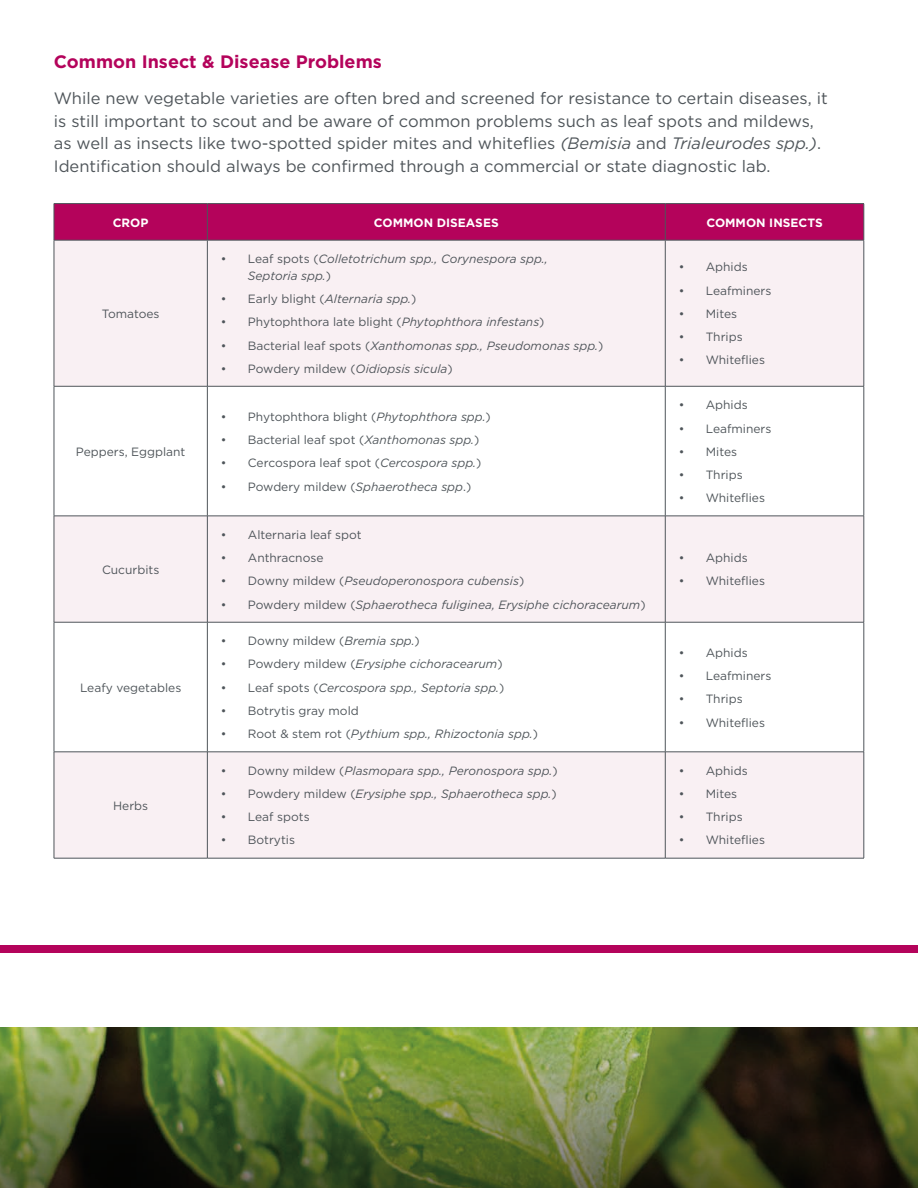
<style>
.page{position:relative;width:918px;height:1188px;background:#fff}
.page>*{position:absolute;margin:0;border:0;box-sizing:border-box;transform-origin:0 0}
.t1{font:700 18px "Gotham";color:#b4035b}
.t2{font:16.5px/22.5px "Gotham";color:#4f555a}
.t3{font:12px "Gotham";color:#4f555a}
.t4{font:italic 12px/16.5px "Gotham";color:#4f555a}
.t5{font:700 12px "Gotham";color:#fff}
.s1{font-style:italic}
.s2{font-style:normal}
</style>
<div class="page">
<img style="left:0;top:1027px;width:918px;height:161px">
<div style="left:55px;top:204px;width:809px;height:36px;background:#b4035b"></div>
<div style="left:55px;top:241px;width:809px;height:617px;background:#f9f0f3"></div>
<svg style="left:55px;top:387px;width:809px;height:365px"></svg>
<hr style="left:54px;top:203px;width:153px;height:1px;background:#4f555a">
<hr style="left:54px;top:204px;width:1px;height:36px;background:#4f555a">
<hr style="left:207px;top:203px;width:458px;height:1px;background:#4f555a">
<hr style="left:207px;top:204px;width:1px;height:36px;background:#4f555a">
<hr style="left:665px;top:203px;width:199px;height:1px;background:#4f555a">
<hr style="left:665px;top:204px;width:1px;height:36px;background:#4f555a">
<hr style="left:864px;top:204px;width:1px;height:36px;background:#4f555a">
<hr style="left:54px;top:240px;width:153px;height:1px;background:#4f555a">
<hr style="left:54px;top:240px;width:1px;height:146px;background:#4f555a">
<hr style="left:207px;top:240px;width:458px;height:1px;background:#4f555a">
<hr style="left:207px;top:240px;width:1px;height:146px;background:#4f555a">
<hr style="left:665px;top:240px;width:199px;height:1px;background:#4f555a">
<hr style="left:665px;top:240px;width:1px;height:146px;background:#4f555a">
<hr style="left:864px;top:240px;width:1px;height:146px;background:#4f555a">
<hr style="left:54px;top:386px;width:153px;height:1px;background:#4f555a">
<hr style="left:54px;top:386px;width:1px;height:130px;background:#4f555a">
<hr style="left:207px;top:386px;width:458px;height:1px;background:#4f555a">
<hr style="left:207px;top:386px;width:1px;height:130px;background:#4f555a">
<hr style="left:665px;top:386px;width:199px;height:1px;background:#4f555a">
<hr style="left:665px;top:386px;width:1px;height:130px;background:#4f555a">
<hr style="left:864px;top:386px;width:1px;height:130px;background:#4f555a">
<hr style="left:54px;top:516px;width:153px;height:1px;background:#4f555a">
<hr style="left:54px;top:516px;width:1px;height:106px;background:#4f555a">
<hr style="left:207px;top:516px;width:458px;height:1px;background:#4f555a">
<hr style="left:207px;top:516px;width:1px;height:106px;background:#4f555a">
<hr style="left:665px;top:516px;width:199px;height:1px;background:#4f555a">
<hr style="left:665px;top:516px;width:1px;height:106px;background:#4f555a">
<hr style="left:864px;top:516px;width:1px;height:106px;background:#4f555a">
<hr style="left:54px;top:622px;width:153px;height:1px;background:#4f555a">
<hr style="left:54px;top:622px;width:1px;height:130px;background:#4f555a">
<hr style="left:207px;top:622px;width:458px;height:1px;background:#4f555a">
<hr style="left:207px;top:622px;width:1px;height:130px;background:#4f555a">
<hr style="left:665px;top:622px;width:199px;height:1px;background:#4f555a">
<hr style="left:665px;top:622px;width:1px;height:130px;background:#4f555a">
<hr style="left:864px;top:622px;width:1px;height:130px;background:#4f555a">
<hr style="left:54px;top:752px;width:153px;height:1px;background:#4f555a">
<hr style="left:54px;top:752px;width:1px;height:106px;background:#4f555a">
<hr style="left:207px;top:752px;width:458px;height:1px;background:#4f555a">
<hr style="left:207px;top:752px;width:1px;height:106px;background:#4f555a">
<hr style="left:665px;top:752px;width:199px;height:1px;background:#4f555a">
<hr style="left:665px;top:752px;width:1px;height:106px;background:#4f555a">
<hr style="left:864px;top:752px;width:1px;height:106px;background:#4f555a">
<hr style="left:54px;top:858px;width:153px;height:1px;background:#4f555a">
<hr style="left:207px;top:858px;width:458px;height:1px;background:#4f555a">
<hr style="left:665px;top:858px;width:199px;height:1px;background:#4f555a">
<div style="left:0;top:946px;width:918px;height:7px;background:#b4035b"></div>
<h1 class="t1" style="left:54px;top:50px;width:329px">Common Insect &amp; Disease Problems</h1>
<p class="t2" style="left:54px;top:87px;width:775px">While new vegetable varieties are often bred and screened for resistance to certain diseases, it is still important to scout and be aware of common problems such as leaf spots and mildews, as well as insects like two-spotted spider mites and whiteflies <span class="s1">(Bemisia</span> and <span class="s1">Trialeurodes spp.)</span>.<br>Identification should always be confirmed through a commercial or state diagnostic lab.</p>
<p class="t5" style="left:113px;top:214px;width:37px">CROP</p>
<p class="t5" style="left:374px;top:214px;width:126px">COMMON DISEASES</p>
<p class="t5" style="left:706px;top:214px;width:118px">COMMON INSECTS</p>
<p class="t3" style="left:102px;top:306px;width:59px">Tomatoes</p>
<p class="t3" style="left:76px;top:444px;width:111px">Peppers, Eggplant</p>
<p class="t3" style="left:102px;top:562px;width:59px">Cucurbits</p>
<p class="t3" style="left:80px;top:680px;width:103px">Leafy vegetables</p>
<p class="t3" style="left:113px;top:798px;width:37px">Herbs</p>
<p class="t4" style="left:248px;top:251px;width:301px;text-indent:-27px"><span class="s2">• Leaf spots (</span>Colletotrichum spp., Corynespora spp.,<br>Septoria spp.<span class="s2">)</span></p>
<p class="t3" style="left:221px;top:291px;width:197px">• Early blight (<span class="s1">Alternaria spp.</span>)</p>
<p class="t3" style="left:221px;top:314px;width:325px">• Phytophthora late blight (<span class="s1">Phytophthora infestans</span>)</p>
<p class="t4" style="left:221px;top:337px;width:384px"><span class="s2">• Bacterial leaf spots (</span>Xanthomonas spp., Pseudomonas spp.<span class="s2">)</span></p>
<p class="t3" style="left:221px;top:361px;width:233px">• Powdery mildew (<span class="s1">Oidiopsis sicula</span>)</p>
<p class="t3" style="left:221px;top:409px;width:271px">• Phytophthora blight (<span class="s1">Phytophthora spp.</span>)</p>
<p class="t3" style="left:221px;top:432px;width:260px">• Bacterial leaf spot (<span class="s1">Xanthomonas spp.</span>)</p>
<p class="t3" style="left:221px;top:456px;width:262px">• Cercospora leaf spot (<span class="s1">Cercospora spp.</span>)</p>
<p class="t3" style="left:221px;top:479px;width:252px">• Powdery mildew (<span class="s1">Sphaerotheca spp</span>.)</p>
<p class="t3" style="left:221px;top:527px;width:142px">• Alternaria leaf spot</p>
<p class="t3" style="left:221px;top:550px;width:104px">• Anthracnose</p>
<p class="t4" style="left:221px;top:573px;width:305px"><span class="s2">• Downy mildew (</span>Pseudoperonospora cubensis<span class="s2">)</span></p>
<p class="t4" style="left:221px;top:596px;width:426px"><span class="s2">• Powdery mildew (</span>Sphaerotheca fuliginea, Erysiphe cichoracearum<span class="s2">)</span></p>
<p class="t3" style="left:221px;top:633px;width:201px">• Downy mildew (<span class="s1">Bremia spp.</span>)</p>
<p class="t4" style="left:221px;top:656px;width:283px"><span class="s2">• Powdery mildew (</span>Erysiphe cichoracearum<span class="s2">)</span></p>
<p class="t4" style="left:221px;top:679px;width:285px"><span class="s2">• Leaf spots (</span>Cercospora spp., Septoria spp.<span class="s2">)</span></p>
<p class="t3" style="left:221px;top:703px;width:139px">• Botrytis gray mold</p>
<p class="t4" style="left:221px;top:725px;width:319px"><span class="s2">• Root &amp; stem rot (</span>Pythium spp., Rhizoctonia spp.<span class="s2">)</span></p>
<p class="t4" style="left:221px;top:762px;width:338px"><span class="s2">• Downy mildew (</span>Plasmopara spp., Peronospora spp.<span class="s2">)</span></p>
<p class="t4" style="left:221px;top:785px;width:337px"><span class="s2">• Powdery mildew (</span>Erysiphe spp., Sphaerotheca spp.<span class="s2">)</span></p>
<p class="t3" style="left:221px;top:809px;width:90px">• Leaf spots</p>
<p class="t3" style="left:221px;top:833px;width:76px">• Botrytis</p>
<p class="t3" style="left:679px;top:260px;width:70px">• Aphids</p>
<p class="t3" style="left:679px;top:283px;width:94px">• Leafminers</p>
<p class="t3" style="left:679px;top:306px;width:60px">• Mites</p>
<p class="t3" style="left:679px;top:329px;width:65px">• Thrips</p>
<p class="t3" style="left:679px;top:353px;width:88px">• Whiteflies</p>
<p class="t3" style="left:679px;top:397px;width:70px">• Aphids</p>
<p class="t3" style="left:679px;top:421px;width:94px">• Leafminers</p>
<p class="t3" style="left:679px;top:444px;width:60px">• Mites</p>
<p class="t3" style="left:679px;top:467px;width:65px">• Thrips</p>
<p class="t3" style="left:679px;top:490px;width:88px">• Whiteflies</p>
<p class="t3" style="left:679px;top:550px;width:70px">• Aphids</p>
<p class="t3" style="left:679px;top:573px;width:88px">• Whiteflies</p>
<p class="t3" style="left:679px;top:645px;width:70px">• Aphids</p>
<p class="t3" style="left:679px;top:668px;width:94px">• Leafminers</p>
<p class="t3" style="left:679px;top:691px;width:65px">• Thrips</p>
<p class="t3" style="left:679px;top:715px;width:88px">• Whiteflies</p>
<p class="t3" style="left:679px;top:763px;width:70px">• Aphids</p>
<p class="t3" style="left:679px;top:786px;width:60px">• Mites</p>
<p class="t3" style="left:679px;top:809px;width:65px">• Thrips</p>
<p class="t3" style="left:679px;top:833px;width:88px">• Whiteflies</p>
</div>
